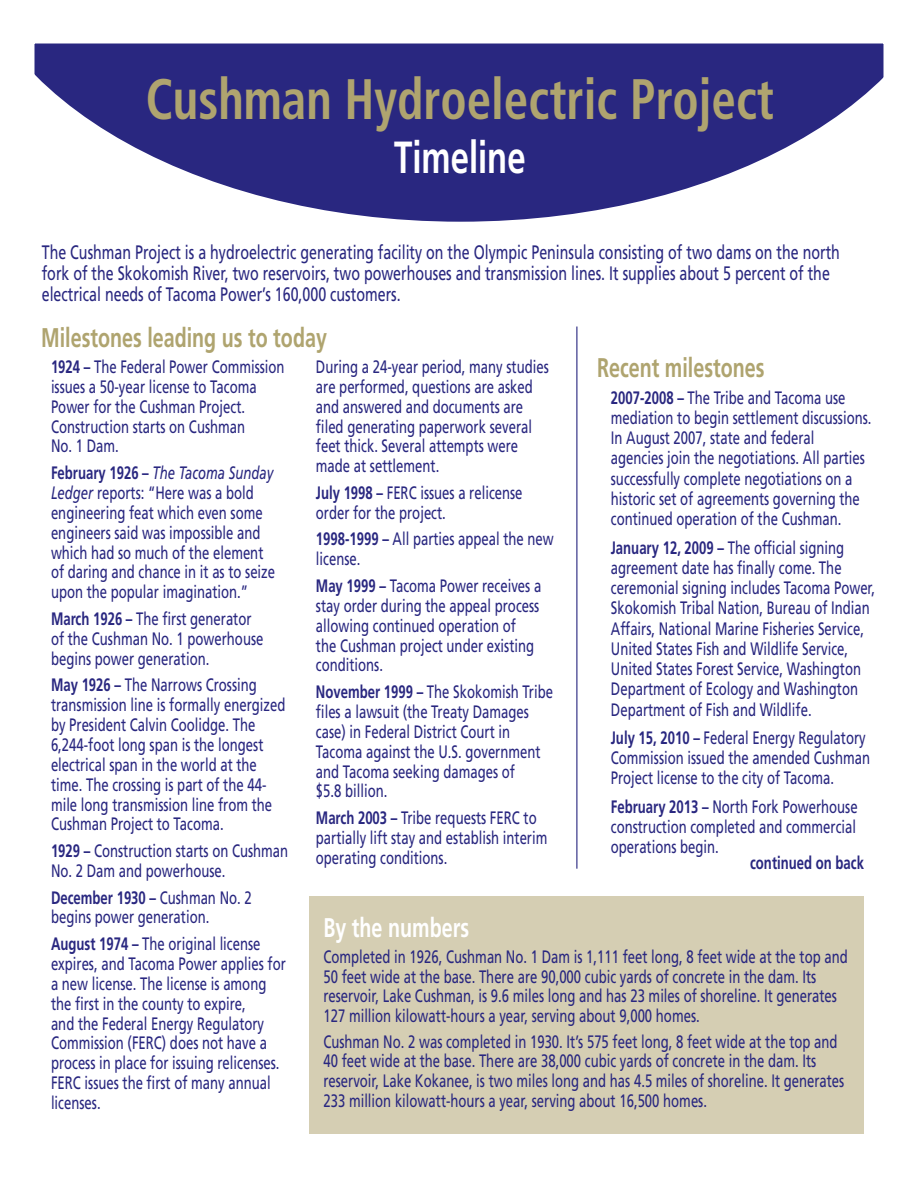
<style>
.page{position:relative;width:918px;height:1188px;background:#fff}
.page>*{position:absolute;margin:0;border:0;box-sizing:border-box;transform-origin:0 0}
.t1{font:700 condensed 57px "Frutiger LT Std";color:#afa46f;scale:.86 1}
.t2{font:700 45px "Frutiger LT Std";color:#fff;scale:.73 1}
.t3{font:700 27px "Frutiger LT Std";color:#afa46f;scale:.73 1}
.t4{font:700 27px "Frutiger LT Std";color:#fff;scale:.73 1}
.t5{font:19.5px/21px "Frutiger LT Std";color:#292780;scale:.73 1}
.t6{font:18px/19.8px "Frutiger LT Std";color:#292780;scale:.73 1}
.t7{font:700 18px "Frutiger LT Std";color:#292780;scale:.73 1}
.s1{font-weight:700}
.s2{font-style:italic}
</style>
<div class="page">
<svg style="left:34px;top:43px;width:850px;height:179px"></svg>
<hr style="left:576px;top:327px;width:1px;height:542px;background:#292780">
<div style="left:310px;top:896px;width:554px;height:238px;background:#d5ceb3"></div>
<p class="t1" style="left:146px;top:66px;width:732px">Cushman Hydroelectric Project</p>
<p class="t2" style="left:394px;top:131px;width:182px">Timeline</p>
<p class="t5" style="left:42px;top:242px;width:1095px">The Cushman Project is a hydroelectric generating facility on the Olympic Peninsula consisting of two dams on the north fork of the Skokomish River, two reservoirs, two powerhouses and transmission lines. It supplies about 5 percent of the electrical needs of Tacoma Power’s 160,000 customers.</p>
<p class="t3" style="left:41px;top:322px;width:393px">Milestones leading us to today</p>
<p class="t6" style="left:51px;top:357px;width:322px"><span class="s1">1924 –</span> The Federal Power Commission</p>
<p class="t3" style="left:597px;top:351px;width:231px">Recent milestones</p>
<p class="t6" style="left:51px;top:377px;width:283px">issues a 50-year license to Tacoma<br>Power for the Cushman Project.<br>Construction starts on Cushman<br>No. 1 Dam.</p>
<p class="t6" style="left:51px;top:463px;width:309px"><span class="s1">February 1926 –</span> <span class="s2">The Tacoma Sunday<br>Ledger</span> reports: “Here was a bold engineering feat which even some engineers said was impossible and which had so much of the element of daring and chance in it as to seize upon the popular imagination.”</p>
<p class="t6" style="left:51px;top:609px;width:293px"><span class="s1">March 1926 –</span> The first generator of the Cushman No. 1 powerhouse begins power generation.</p>
<p class="t6" style="left:51px;top:675px;width:323px"><span class="s1">May 1926 –</span> The Narrows Crossing transmission line is formally energized by President Calvin Coolidge. The 6,244-foot long span is the longest electrical span in the world at the time. The crossing is part of the 44- mile long transmission line from the Cushman Project to Tacoma.</p>
<p class="t6" style="left:51px;top:841px;width:327px"><span class="s1">1929 –</span> Construction starts on Cushman<br>No. 2 Dam and powerhouse.</p>
<p class="t6" style="left:51px;top:887px;width:277px"><span class="s1">December 1930 –</span> Cushman No. 2 begins power generation.</p>
<p class="t6" style="left:51px;top:934px;width:323px"><span class="s1">August 1974 –</span> The original license expires, and Tacoma Power applies for a new license. The license is among the first in the county to expire,<br>and the Federal Energy Regulatory<br>Commission (FERC) does not have a process in place for issuing relicenses.<br>FERC issues the first of many annual licenses.</p>
<p class="t6" style="left:316px;top:357px;width:321px">During a 24-year period, many studies are performed, questions are asked and answered and documents are filed generating paperwork several feet thick. Several attempts were made at settlement.</p>
<p class="t6" style="left:316px;top:483px;width:285px"><span class="s1">July 1998 –</span> FERC issues a relicense order for the project.</p>
<p class="t6" style="left:316px;top:529px;width:327px"><span class="s1">1998-1999 –</span> All parties appeal the new license.</p>
<p class="t6" style="left:316px;top:576px;width:310px"><span class="s1">May 1999 –</span> Tacoma Power receives a stay order during the appeal process allowing continued operation of<br>the Cushman project under existing conditions.</p>
<p class="t6" style="left:316px;top:682px;width:326px"><span class="s1">November 1999 –</span> The Skokomish Tribe files a lawsuit (the Treaty Damages case) in Federal District Court in<br>Tacoma against the U.S. government and Tacoma seeking damages of<br>$5.8 billion.</p>
<p class="t6" style="left:316px;top:808px;width:319px"><span class="s1">March 2003 –</span> Tribe requests FERC to partially lift stay and establish interim operating conditions.</p>
<p class="t6" style="left:611px;top:387px;width:359px;line-height:20.2px"><span class="s1">2007-2008 –</span> The Tribe and Tacoma use mediation to begin settlement discussions.<br>In August 2007, state and federal agencies join the negotiations. All parties successfully complete negotiations on a historic set of agreements governing the continued operation of the Cushman.</p>
<p class="t6" style="left:611px;top:537px;width:364px;line-height:20.2px"><span class="s1">January 12, 2009 –</span> The official signing agreement date has finally come. The ceremonial signing includes Tacoma Power, Skokomish Tribal Nation, Bureau of Indian Affairs, National Marine Fisheries Service, United States Fish and Wildlife Service, United States Forest Service, Washington Department of Ecology and Washington Department of Fish and Wildlife.</p>
<p class="t6" style="left:611px;top:728px;width:357px;line-height:20.2px"><span class="s1">July 15, 2010 –</span> Federal Energy Regulatory<br>Commission issued the amended Cushman<br>Project license to the city of Tacoma.</p>
<p class="t6" style="left:611px;top:796px;width:340px;line-height:20.2px;text-align:justify"><span class="s1">February 2013 –</span> North Fork Powerhouse construction completed and commercial operations begin.</p>
<p class="t7" style="left:750px;top:852px;width:158px">continued on back</p>
<p class="t4" style="left:323px;top:912px;width:201px">By the numbers</p>
<p class="t6" style="left:323px;top:947px;width:720px">Completed in 1926, Cushman No. 1 Dam is 1,111 feet long, 8 feet wide at the top and 50 feet wide at the base. There are 90,000 cubic yards of concrete in the dam. Its reservoir, Lake Cushman, is 9.6 miles long and has 23 miles of shoreline. It generates 127 million kilowatt-hours a year, serving about 9,000 homes.</p>
<p class="t6" style="left:323px;top:1032px;width:715px">Cushman No. 2 was completed in 1930. It’s 575 feet long, 8 feet wide at the top and 40 feet wide at the base. There are 38,000 cubic yards of concrete in the dam. Its reservoir, Lake Kokanee, is two miles long and has 4.5 miles of shoreline. It generates 233 million kilowatt-hours a year, serving about 16,500 homes.</p>
</div>
